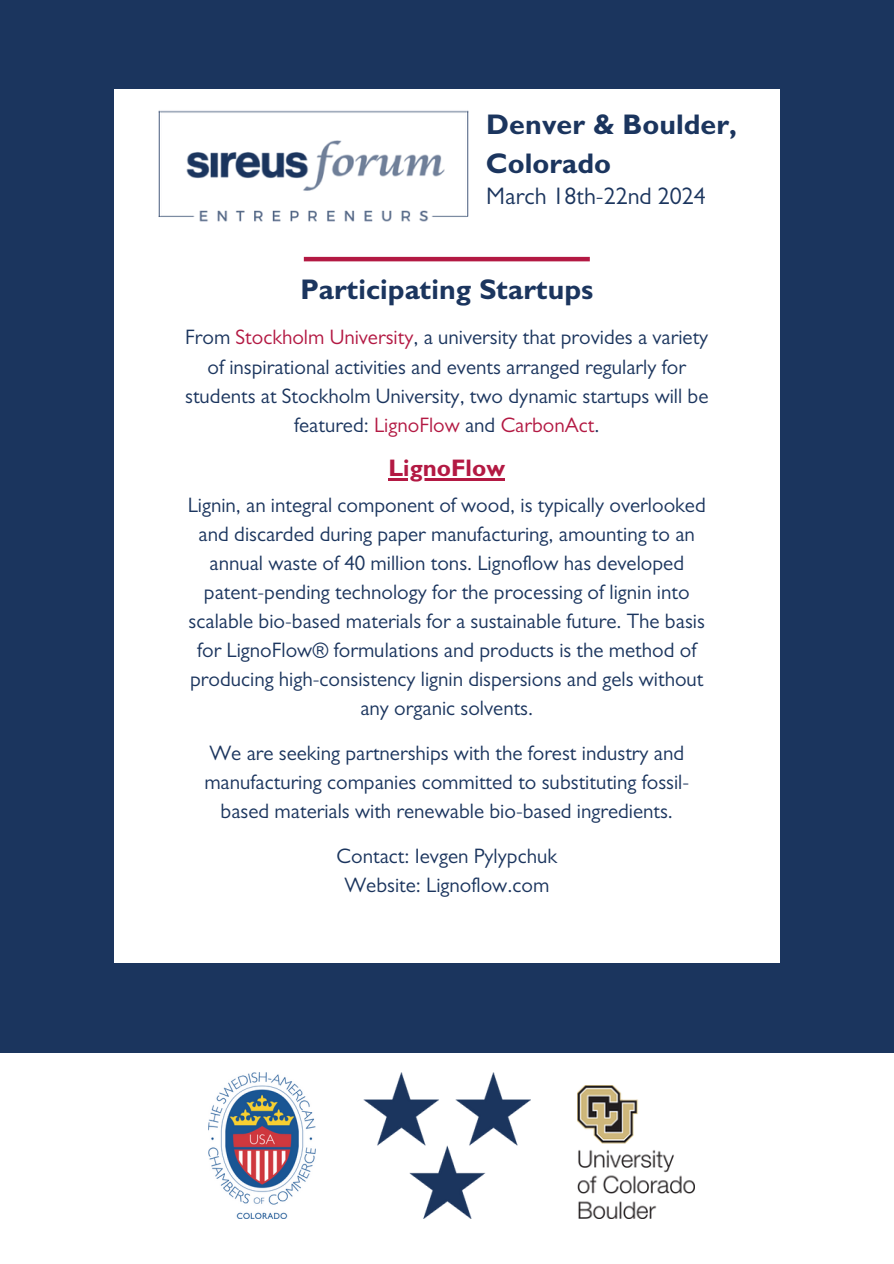
<style>
.page{position:relative;width:894px;height:1264px;background:#fff}
.page>*{position:absolute;margin:0;border:0;box-sizing:border-box;transform-origin:0 0}
.t1{font:700 28.5px/39.3px "Gill Sans";color:#1b355e}
.t2{font:24px "Gill Sans";color:#1b355e}
.t3{font:700 24px "Gill Sans";color:#b31943}
.t4{font:21px/29px "Gill Sans";color:#1b355e;text-align:center}
.s1{color:#b31943}
</style>
<div class="page">
<div style="left:0;top:0;width:893px;height:1263px;background:#1b355e"></div>
<div style="left:0;top:1053px;width:893px;height:210px;background:#fff"></div>
<div style="left:114px;top:89px;width:665px;height:873px;background:#fff"></div>
<img style="left:158px;top:110px;width:327px;height:152px">
<hr style="left:304px;top:257px;width:285px;height:4px;background:#b31943">
<img style="left:208px;top:1072px;width:107px;height:146px">
<img style="left:363px;top:1072px;width:167px;height:146px">
<img style="left:577px;top:1085px;width:117px;height:133px">
<hr style="left:388px;top:478px;width:117px;height:2px;background:#b31943">
<h2 class="t1" style="left:486px;top:109px;width:252px">Denver &amp; Boulder,<br>Colorado</h2>
<p class="t2" style="left:486px;top:188px;width:221px">March 18th-22nd 2024</p>
<p class="t1" style="left:300px;top:274px;width:294px">Participating Startups</p>
<h3 class="t4" style="left:185px;top:326px;width:524px">From <span class="s1">Stockholm University</span>, a university that provides a variety of inspirational activities and events arranged regularly for students at Stockholm University, two dynamic startups will be featured: <span class="s1">LignoFlow</span> and <span class="s1">CarbonAct</span>.</h3>
<p class="t3" style="left:388px;top:460px;width:118px">LignoFlow</p>
<p class="t4" style="left:188px;top:494px;width:519px">Lignin, an integral component of wood, is typically overlooked and discarded during paper manufacturing, amounting to an annual waste of 40 million tons. Lignoflow has developed patent-pending technology for the processing of lignin into scalable bio-based materials for a sustainable future. The basis for LignoFlow® formulations and products is the method of producing high-consistency lignin dispersions and gels without any organic solvents.</p>
<p class="t4" style="left:204px;top:742px;width:486px">We are seeking partnerships with the forest industry and manufacturing companies committed to substituting fossil&shy;based materials with renewable bio-based ingredients.</p>
<p class="t4" style="left:336px;top:845px;width:222px">Contact: Ievgen Pylypchuk</p>
<p class="t4" style="left:344px;top:874px;width:206px">Website: Lignoflow.com</p>
</div>
